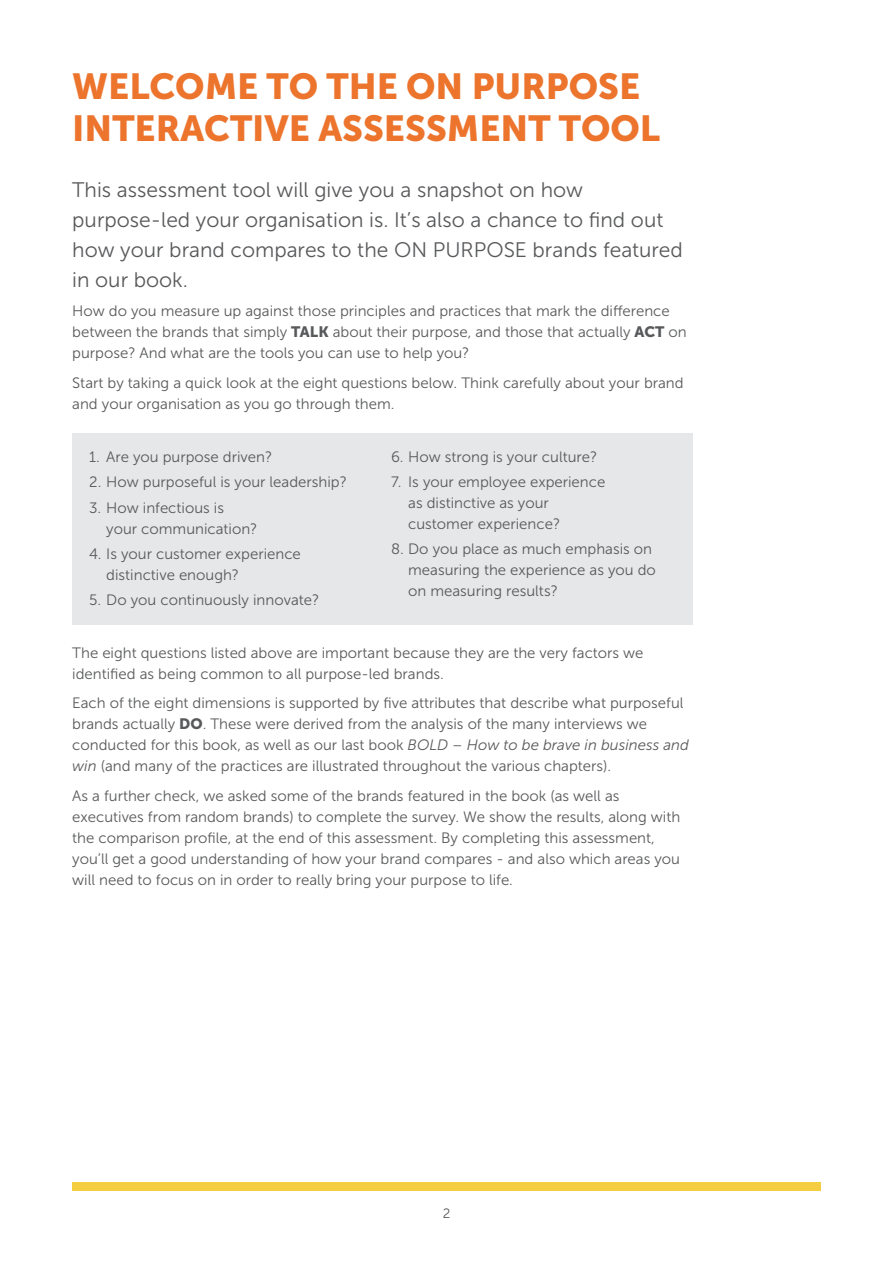
<style>
.page{position:relative;width:893px;height:1263px;background:#fff}
.page>*{position:absolute;margin:0;border:0;box-sizing:border-box;transform-origin:0 0}
.t1{font:36px/42px "Museo Sans 900";color:#ec742d}
.t2{font:21px/30px "Museo Sans 300";color:#58595b}
.t3{font:15px/21px "Museo Sans 300";color:#58595b}
.t4{font:13.5px "Museo Sans 300";color:#58595b}
.s1{font-family:"Museo Sans 900"}
.s2{font-style:italic}
</style>
<div class="page">
<div style="left:72px;top:1182px;width:749px;height:9px;background:#f4cd41"></div>
<div style="left:72px;top:434px;width:621px;height:191px;background:#e6e7e8"></div>
<h1 class="t1" style="left:72px;top:66px;width:589px">WELCOME TO THE ON PURPOSE<br>INTERACTIVE ASSESSMENT TOOL</h1>
<h2 class="t2" style="left:72px;top:175px;width:612px">This assessment tool will give you a snapshot on how purpose-led your organisation is. It’s also a chance to find out how your brand compares to the ON PURPOSE brands featured in our book.</h2>
<p class="t3" style="left:72px;top:301px;width:616px">How do you measure up against those principles and practices that mark the difference between the brands that simply <span class="s1">TALK</span> about their purpose, and those that actually <span class="s1">ACT</span> on purpose? And what are the tools you can use to help you?</p>
<p class="t3" style="left:72px;top:372px;width:613px">Start by taking a quick look at the eight questions below. Think carefully about your brand and your organisation as you go through them.</p>
<p class="t3" style="left:89px;top:446px;width:184px">1. Are you purpose driven?</p>
<p class="t3" style="left:89px;top:472px;width:259px">2. How purposeful is your leadership?</p>
<p class="t3" style="left:106px;top:497px;width:153px;text-indent:-17px">3. How infectious is your communication?</p>
<p class="t3" style="left:106px;top:543px;width:196px;text-indent:-17px">4. Is your customer experience distinctive enough?</p>
<p class="t3" style="left:89px;top:589px;width:232px">5. Do you continuously innovate?</p>
<p class="t3" style="left:391px;top:446px;width:208px">6. How strong is your culture?</p>
<p class="t3" style="left:408px;top:472px;width:199px;text-indent:-17px">7. Is your employee experience as distinctive as your customer experience?</p>
<p class="t3" style="left:408px;top:539px;width:249px;text-indent:-17px">8. Do you place as much emphasis on measuring the experience as you do on measuring results?</p>
<p class="t3" style="left:72px;top:642px;width:573px">The eight questions listed above are important because they are the very factors we identified as being common to all purpose-led brands.</p>
<p class="t3" style="left:72px;top:692px;width:618px">Each of the eight dimensions is supported by five attributes that describe what purposeful brands actually <span class="s1">DO</span>. These were derived from the analysis of the many interviews we conducted for this book, as well as our last book <span class="s2">BOLD – How to be brave in business and win</span> (and many of the practices are illustrated throughout the various chapters).</p>
<p class="t3" style="left:72px;top:785px;width:609px">As a further check, we asked some of the brands featured in the book (as well as executives from random brands) to complete the survey. We show the results, along with the comparison profile, at the end of this assessment. By completing this assessment, you’ll get a good understanding of how your brand compares - and also which areas you will need to focus on in order to really bring your purpose to life.</p>
<p class="t4" style="left:443px;top:1206px;width:9px">2</p>
</div>
